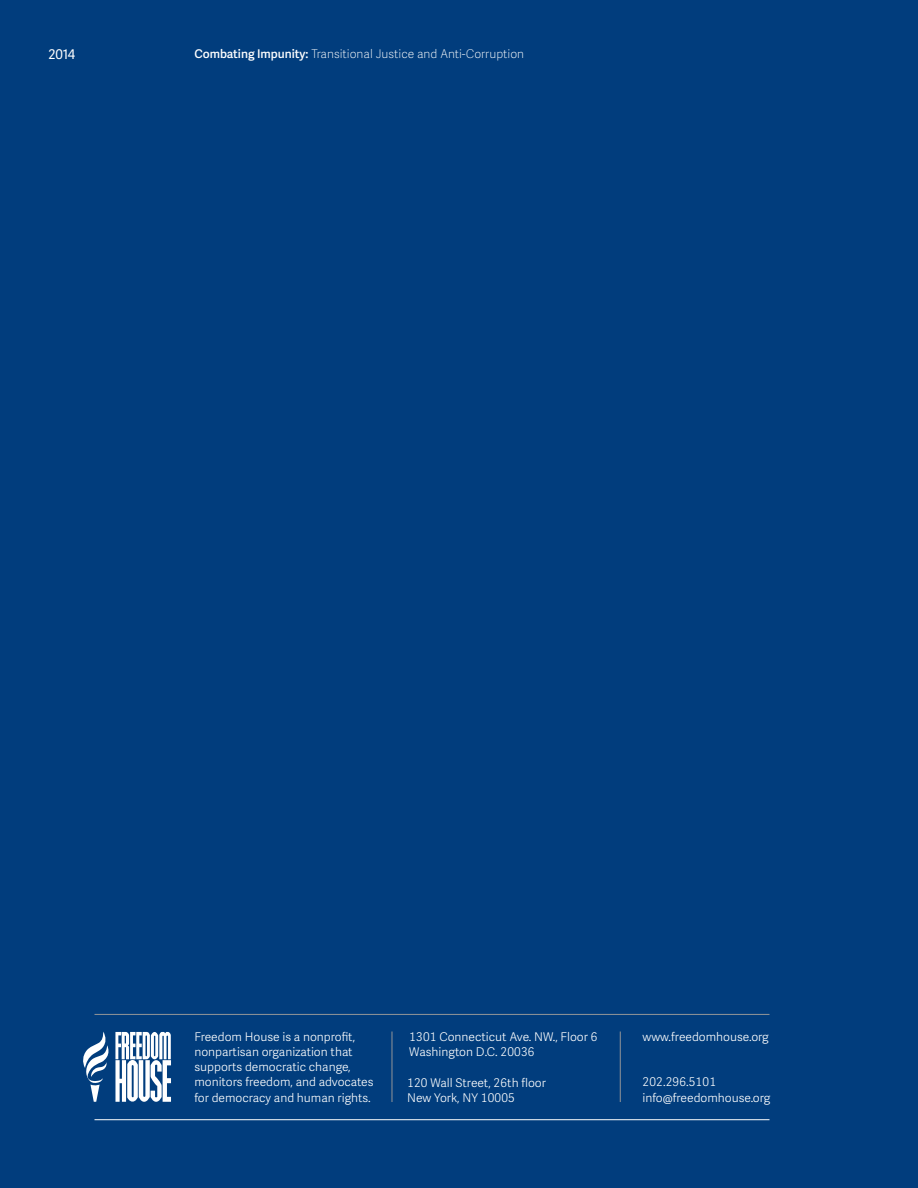
<style>
.page{position:relative;width:918px;height:1188px;background:#013d7d}
.page>*{position:absolute;margin:0;border:0;box-sizing:border-box;transform-origin:0 0}
.t1{font:13.35px "Adelle Sans";color:#fff}
.t2{font:300 12px/15.3px "Adelle Sans";color:#fff}
.t3{font:100 12px "Adelle Sans";color:#fff}
.s1{font-weight:600}
</style>
<div class="page">
<hr style="left:94px;top:1014px;width:676px;height:1px;background:#939598">
<hr style="left:392px;top:1032px;width:1px;height:70px;background:#939598">
<hr style="left:620px;top:1032px;width:1px;height:70px;background:#939598">
<svg style="left:83px;top:1032px;width:26px;height:70px"></svg>
<svg style="left:115px;top:1032px;width:56px;height:70px"></svg>
<hr style="left:94px;top:1119px;width:676px;height:1px;background:#fff">
<p class="t1" style="left:49px;top:44px;width:28px">2014</p>
<p class="t3" style="left:194px;top:45px;width:331px"><span class="s1">Combating Impunity:</span> Transitional Justice and Anti-Corruption</p>
<p class="t2" style="left:194px;top:1028px;width:181px">Freedom House is a nonprofit, nonpartisan organization that supports democratic change, monitors freedom, and advocates for democracy and human rights.</p>
<p class="t2" style="left:409px;top:1028px;width:190px">1301 Connecticut Ave. NW., Floor 6<br>Washington D.C. 20036</p>
<p class="t2" style="left:643px;top:1028px;width:128px">www.freedomhouse.org</p>
<p class="t2" style="left:407px;top:1074px;width:140px">120 Wall Street, 26th floor<br>New York, NY 10005</p>
<p class="t2" style="left:643px;top:1074px;width:129px">202.296.5101 info@freedomhouse.org</p>
</div>
